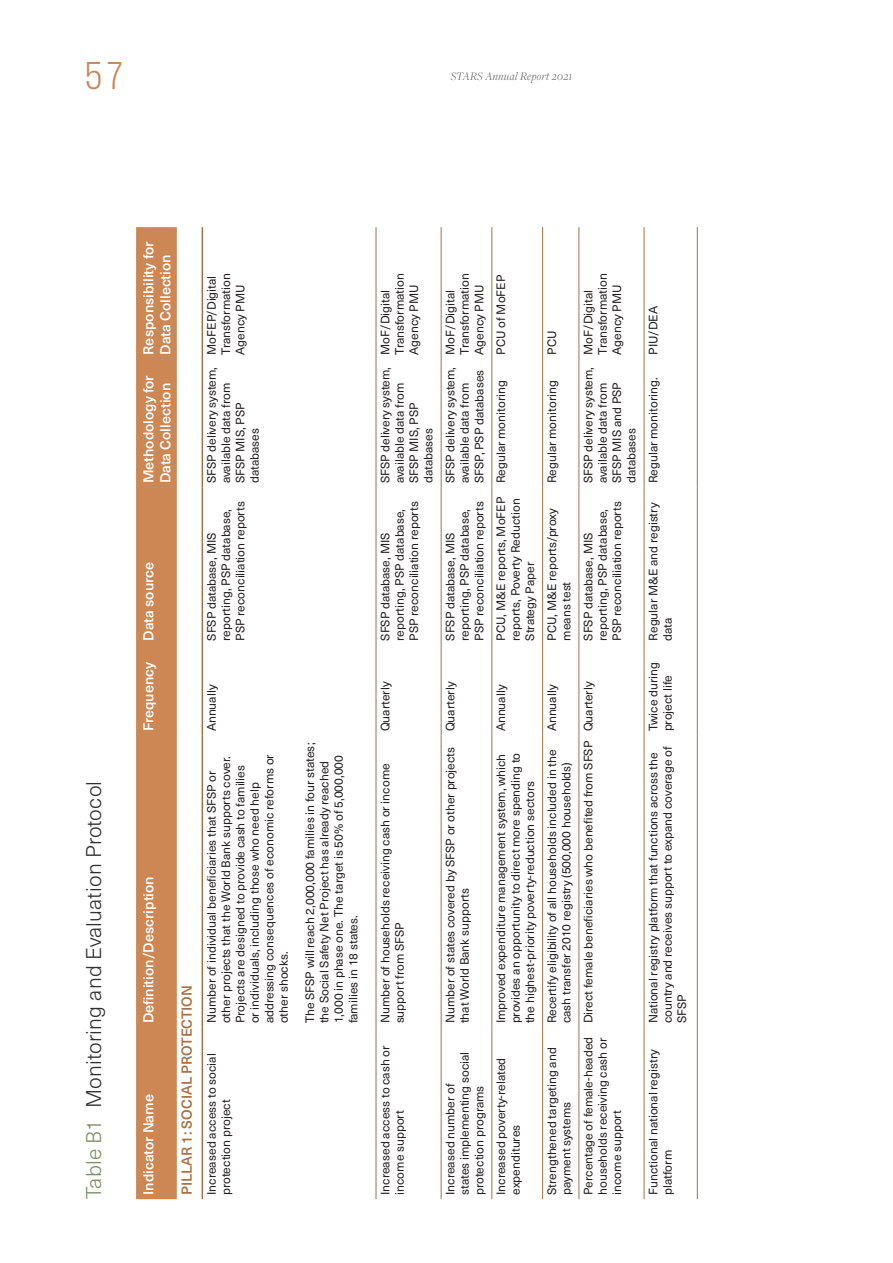
<style>
.page{position:relative;width:893px;height:1263px;background:#fff}
.page>*{position:absolute;margin:0;border:0;box-sizing:border-box;transform-origin:0 0}
.t1{font:300 36px "Stratos";color:#cc8755}
.Figure{font:300 21px "Neue Haas Unica W1 G";letter-spacing:.01em;color:#312f30}
.Table_X_Header{font:500 14.25px/17.1px "Neue Haas Unica W1 G";color:#fff}
.Table_X_header___Lev{font:500 14.25px "Neue Haas Unica W1 G";color:#a77044}
.Table_Body{font:12px/14.4px "Neue Haas Unica W1 G";color:#231f20}
.t2{font:italic 300 12px "Freight Disp Pro";letter-spacing:.02em;color:#57585a}
.s1{color:#7d8e67}
</style>
<div class="page">
<div style="left:136px;top:227px;width:41px;height:972px;background:#cc8755"></div>
<hr style="left:376px;top:1028px;width:1px;height:171px;background:#a77044">
<hr style="left:376px;top:736px;width:1px;height:292px;background:#a77044">
<hr style="left:376px;top:645px;width:1px;height:91px;background:#a77044">
<hr style="left:376px;top:488px;width:1px;height:157px;background:#a77044">
<hr style="left:376px;top:359px;width:1px;height:129px;background:#a77044">
<hr style="left:376px;top:227px;width:1px;height:132px;background:#a77044">
<hr style="left:441px;top:1028px;width:1px;height:171px;background:#a77044">
<hr style="left:441px;top:736px;width:1px;height:292px;background:#a77044">
<hr style="left:441px;top:645px;width:1px;height:91px;background:#a77044">
<hr style="left:441px;top:488px;width:1px;height:157px;background:#a77044">
<hr style="left:441px;top:359px;width:1px;height:129px;background:#a77044">
<hr style="left:441px;top:227px;width:1px;height:132px;background:#a77044">
<hr style="left:491px;top:1028px;width:1px;height:171px;background:#a77044">
<hr style="left:491px;top:736px;width:1px;height:292px;background:#a77044">
<hr style="left:491px;top:645px;width:1px;height:91px;background:#a77044">
<hr style="left:491px;top:488px;width:1px;height:157px;background:#a77044">
<hr style="left:491px;top:359px;width:1px;height:129px;background:#a77044">
<hr style="left:491px;top:227px;width:1px;height:132px;background:#a77044">
<hr style="left:542px;top:1028px;width:1px;height:171px;background:#a77044">
<hr style="left:542px;top:736px;width:1px;height:292px;background:#a77044">
<hr style="left:542px;top:645px;width:1px;height:91px;background:#a77044">
<hr style="left:542px;top:488px;width:1px;height:157px;background:#a77044">
<hr style="left:542px;top:359px;width:1px;height:129px;background:#a77044">
<hr style="left:542px;top:227px;width:1px;height:132px;background:#a77044">
<hr style="left:579px;top:1028px;width:1px;height:171px;background:#a77044">
<hr style="left:579px;top:736px;width:1px;height:292px;background:#a77044">
<hr style="left:579px;top:645px;width:1px;height:91px;background:#a77044">
<hr style="left:579px;top:488px;width:1px;height:157px;background:#a77044">
<hr style="left:579px;top:359px;width:1px;height:129px;background:#a77044">
<hr style="left:579px;top:227px;width:1px;height:132px;background:#a77044">
<hr style="left:644px;top:1028px;width:1px;height:171px;background:#a77044">
<hr style="left:644px;top:736px;width:1px;height:292px;background:#a77044">
<hr style="left:644px;top:645px;width:1px;height:91px;background:#a77044">
<hr style="left:644px;top:488px;width:1px;height:157px;background:#a77044">
<hr style="left:644px;top:359px;width:1px;height:129px;background:#a77044">
<hr style="left:644px;top:227px;width:1px;height:132px;background:#a77044">
<hr style="left:697px;top:1028px;width:1px;height:171px;background:#a77044">
<hr style="left:697px;top:736px;width:1px;height:292px;background:#a77044">
<hr style="left:697px;top:645px;width:1px;height:91px;background:#a77044">
<hr style="left:697px;top:488px;width:1px;height:157px;background:#a77044">
<hr style="left:697px;top:359px;width:1px;height:129px;background:#a77044">
<hr style="left:697px;top:227px;width:1px;height:132px;background:#a77044">
<hr style="left:202px;top:1028px;width:1px;height:171px;background:#a77044">
<hr style="left:202px;top:736px;width:1px;height:292px;background:#a77044">
<hr style="left:202px;top:645px;width:1px;height:91px;background:#a77044">
<hr style="left:202px;top:488px;width:1px;height:157px;background:#a77044">
<hr style="left:202px;top:359px;width:1px;height:129px;background:#a77044">
<hr style="left:202px;top:227px;width:1px;height:132px;background:#a77044">
<p class="t1" style="left:84px;top:47px;width:42px">57</p>
<p class="t2" style="left:451px;top:68px;width:123px">STARS Annual Report 2021</p>
<p class="Figure" style="left:78px;top:1199px;width:420px;rotate:-90deg"><span class="s1">Table B1</span> Monitoring and Evaluation Protocol</p>
<p class="Table_X_Header" style="left:139px;top:355px;width:115px;rotate:-90deg">Responsibility for<br>Data Collection</p>
<p class="Table_X_Header" style="left:139px;top:483px;width:110px;rotate:-90deg">Methodology for<br>Data Collection</p>
<p class="Table_X_Header" style="left:139px;top:641px;width:80px;rotate:-90deg">Data source</p>
<p class="Table_X_Header" style="left:139px;top:731px;width:71px;rotate:-90deg">Frequency</p>
<p class="Table_X_Header" style="left:139px;top:1023px;width:149px;rotate:-90deg">Definition/Description</p>
<p class="Table_X_Header" style="left:139px;top:1195px;width:102px;rotate:-90deg">Indicator Name</p>
<p class="Table_X_header___Lev" style="left:176px;top:1195px;width:211px;rotate:-90deg">PILLAR 1: SOCIAL PROTECTION</p>
<p class="Table_Body" style="left:204px;top:355px;width:83px;rotate:-90deg">MoFEP/Digital<br>Transformation<br>Agency PMU</p>
<p class="Table_Body" style="left:204px;top:483px;width:118px;rotate:-90deg">SFSP delivery system, available data from<br>SFSP MIS, PSP databases</p>
<p class="Table_Body" style="left:204px;top:641px;width:141px;rotate:-90deg">SFSP database, MIS reporting, PSP database,<br>PSP reconciliation reports</p>
<p class="Table_Body" style="left:204px;top:731px;width:48px;rotate:-90deg">Annually</p>
<p class="Table_Body" style="left:204px;top:1023px;width:271px;rotate:-90deg">Number of individual beneficiaries that SFSP or other projects that the World Bank supports cover.<br>Projects are designed to provide cash to families or individuals, including those who need help addressing consequences of economic reforms or other shocks.</p>
<p class="Table_Body" style="left:302px;top:1023px;width:282px;rotate:-90deg">The SFSP will reach 2,000,000 families in four states; the Social Safety Net Project has already reached 1,000 in phase one. The target is 50% of 5,000,000 families in 18 states.</p>
<p class="Table_Body" style="left:204px;top:1195px;width:143px;rotate:-90deg">Increased access to social protection project</p>
<p class="Table_Body" style="left:377px;top:355px;width:83px;rotate:-90deg">MoF/Digital<br>Transformation<br>Agency PMU</p>
<p class="Table_Body" style="left:377px;top:483px;width:118px;rotate:-90deg">SFSP delivery system, available data from<br>SFSP MIS, PSP databases</p>
<p class="Table_Body" style="left:377px;top:641px;width:141px;rotate:-90deg">SFSP database, MIS reporting, PSP database,<br>PSP reconciliation reports</p>
<p class="Table_Body" style="left:442px;top:355px;width:83px;rotate:-90deg">MoF/Digital<br>Transformation<br>Agency PMU</p>
<p class="Table_Body" style="left:442px;top:483px;width:118px;rotate:-90deg">SFSP delivery system, available data from<br>SFSP, PSP databases</p>
<p class="Table_Body" style="left:442px;top:641px;width:141px;rotate:-90deg">SFSP database, MIS reporting, PSP database,<br>PSP reconciliation reports</p>
<p class="Table_Body" style="left:493px;top:355px;width:81px;rotate:-90deg">PCU of MoFEP</p>
<p class="Table_Body" style="left:544px;top:355px;width:26px;rotate:-90deg">PCU</p>
<p class="Table_Body" style="left:493px;top:483px;width:104px;rotate:-90deg">Regular monitoring</p>
<p class="Table_Body" style="left:493px;top:641px;width:145px;text-align:justify;rotate:-90deg">PCU, M&amp;E reports, MoFEP reports, Poverty Reduction Strategy Paper</p>
<p class="Table_Body" style="left:544px;top:483px;width:104px;rotate:-90deg">Regular monitoring</p>
<p class="Table_Body" style="left:544px;top:641px;width:134px;rotate:-90deg">PCU, M&amp;E reports/proxy means test</p>
<p class="Table_Body" style="left:580px;top:355px;width:83px;rotate:-90deg">MoF/Digital<br>Transformation<br>Agency PMU</p>
<p class="Table_Body" style="left:580px;top:483px;width:118px;rotate:-90deg">SFSP delivery system, available data from<br>SFSP MIS and PSP databases</p>
<p class="Table_Body" style="left:580px;top:641px;width:141px;rotate:-90deg">SFSP database, MIS reporting, PSP database,<br>PSP reconciliation reports</p>
<p class="Table_Body" style="left:377px;top:731px;width:51px;rotate:-90deg">Quarterly</p>
<p class="Table_Body" style="left:377px;top:1023px;width:261px;rotate:-90deg">Number of households receiving cash or income support from SFSP</p>
<p class="Table_Body" style="left:377px;top:1195px;width:151px;rotate:-90deg">Increased access to cash or income support</p>
<p class="Table_Body" style="left:442px;top:731px;width:51px;rotate:-90deg">Quarterly</p>
<p class="Table_Body" style="left:442px;top:1023px;width:278px;rotate:-90deg">Number of states covered by SFSP or other projects that World Bank supports</p>
<p class="Table_Body" style="left:442px;top:1195px;width:145px;rotate:-90deg">Increased number of states implementing social protection programs</p>
<p class="Table_Body" style="left:493px;top:731px;width:48px;rotate:-90deg">Annually</p>
<p class="Table_Body" style="left:493px;top:1023px;width:272px;text-align:justify;rotate:-90deg">Improved expenditure management system, which provides an opportunity to direct more spending to the highest-priority poverty-reduction sectors</p>
<p class="Table_Body" style="left:493px;top:1195px;width:139px;rotate:-90deg">Increased poverty-related expenditures</p>
<p class="Table_Body" style="left:544px;top:731px;width:48px;rotate:-90deg">Annually</p>
<p class="Table_Body" style="left:544px;top:1023px;width:276px;rotate:-90deg">Recertify eligibility of all households included in the cash transfer 2010 registry (500,000 households)</p>
<p class="Table_Body" style="left:544px;top:1195px;width:149px;rotate:-90deg">Strengthened targeting and payment systems</p>
<p class="Table_Body" style="left:580px;top:731px;width:51px;rotate:-90deg">Quarterly</p>
<p class="Table_Body" style="left:580px;top:1023px;width:284px;rotate:-90deg">Direct female beneficiaries who benefited from SFSP</p>
<p class="Table_Body" style="left:580px;top:1195px;width:160px;text-align:justify;rotate:-90deg">Percentage of female-headed households receiving cash or income support</p>
<p class="Table_Body" style="left:645px;top:355px;width:50px;rotate:-90deg">PIU/DEA</p>
<p class="Table_Body" style="left:645px;top:483px;width:107px;rotate:-90deg">Regular monitoring.</p>
<p class="Table_Body" style="left:645px;top:641px;width:140px;rotate:-90deg">Regular M&amp;E and registry data</p>
<p class="Table_Body" style="left:645px;top:731px;width:71px;rotate:-90deg">Twice during project life</p>
<p class="Table_Body" style="left:645px;top:1023px;width:278px;rotate:-90deg">National registry platform that functions across the country and receives support to expand coverage of<br>SFSP</p>
<p class="Table_Body" style="left:645px;top:1195px;width:147px;rotate:-90deg">Functional national registry platform</p>
</div>
